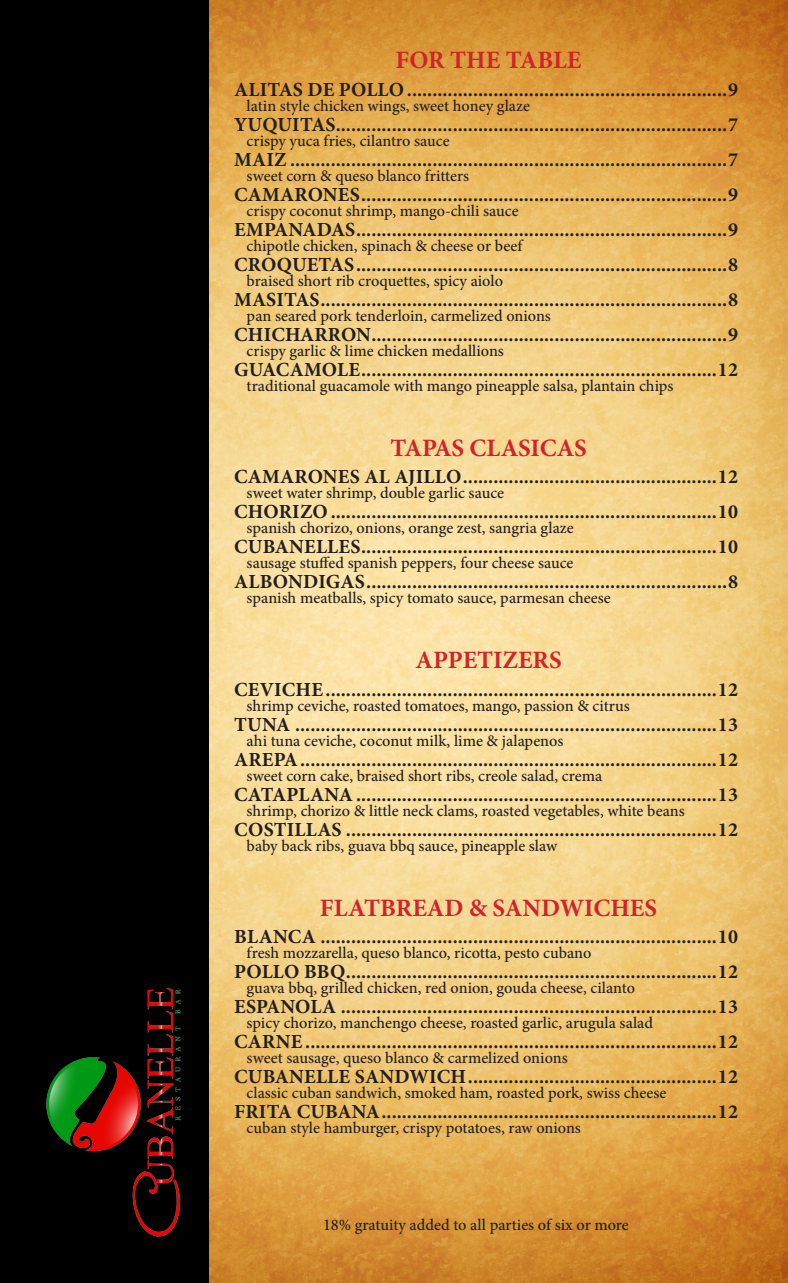
<style>
.page{position:relative;width:788px;height:1283px;background:#fff}
.page>*{position:absolute;margin:0;border:0;box-sizing:border-box;transform-origin:0 0}
.t1{font:700 25px "Minion Pro";color:#d1232a}
.t2{font:700 20px "Minion Pro";letter-spacing:.01em;color:#231f20}
.t3{font:500 16.25px "Minion Pro";color:#231f20}
</style>
<div class="page">
<img style="left:209px;top:0;width:579px;height:1282px">
<div style="left:0;top:0;width:209px;height:1282px;background:#000"></div>
<img style="left:46px;top:988px;width:134px;height:249px">
<p class="t1" style="left:395px;top:42px;width:187px">FOR THE TABLE</p>
<p class="t2" style="left:234px;top:75px;width:505px">ALITAS DE POLLO...............................................................9</p>
<p class="t3" style="left:246px;top:94px;width:285px">latin style chicken wings, sweet honey glaze</p>
<p class="t2" style="left:234px;top:110px;width:505px">YUQUITAS.............................................................................7</p>
<p class="t3" style="left:246px;top:129px;width:204px">crispy yuca fries, cilantro sauce</p>
<p class="t2" style="left:234px;top:145px;width:505px">MAIZ ......................................................................................7</p>
<p class="t3" style="left:246px;top:164px;width:224px">sweet corn &amp; queso blanco fritters</p>
<p class="t2" style="left:234px;top:180px;width:505px">CAMARONES........................................................................9</p>
<p class="t3" style="left:246px;top:199px;width:273px">crispy coconut shrimp, mango-chili sauce</p>
<p class="t2" style="left:234px;top:215px;width:505px">EMPANADAS.........................................................................9</p>
<p class="t3" style="left:246px;top:234px;width:277px">chipotle chicken, spinach &amp; cheese or beef</p>
<p class="t2" style="left:234px;top:250px;width:505px">CROQUETAS.........................................................................8</p>
<p class="t3" style="left:246px;top:269px;width:258px">braised short rib croquettes, spicy aiolo</p>
<p class="t2" style="left:234px;top:285px;width:505px">MASITAS................................................................................8</p>
<p class="t3" style="left:246px;top:304px;width:306px">pan seared pork tenderloin, carmelized onions</p>
<p class="t2" style="left:234px;top:320px;width:505px">CHICHARRON......................................................................9</p>
<p class="t3" style="left:246px;top:339px;width:259px">crispy garlic &amp; lime chicken medallions</p>
<p class="t2" style="left:234px;top:355px;width:505px">GUACAMOLE......................................................................12</p>
<p class="t3" style="left:246px;top:374px;width:428px">traditional guacamole with mango pineapple salsa, plantain chips</p>
<p class="t1" style="left:390px;top:430px;width:198px">TAPAS CLASICAS</p>
<p class="t2" style="left:234px;top:462px;width:505px">CAMARONES AL AJILLO..................................................12</p>
<p class="t3" style="left:246px;top:482px;width:259px">sweet water shrimp, double garlic sauce</p>
<p class="t2" style="left:234px;top:497px;width:505px">CHORIZO............................................................................10</p>
<p class="t3" style="left:246px;top:517px;width:328px">spanish chorizo, onions, orange zest, sangria glaze</p>
<p class="t2" style="left:234px;top:532px;width:505px">CUBANELLES......................................................................10</p>
<p class="t3" style="left:246px;top:552px;width:328px">sausage stuffed spanish peppers, four cheese sauce</p>
<p class="t2" style="left:234px;top:567px;width:505px">ALBONDIGAS.......................................................................8</p>
<p class="t3" style="left:246px;top:587px;width:366px">spanish meatballs, spicy tomato sauce, parmesan cheese</p>
<p class="t1" style="left:415px;top:642px;width:148px">APPETIZERS</p>
<p class="t2" style="left:234px;top:675px;width:505px">CEVICHE.............................................................................12</p>
<p class="t3" style="left:246px;top:694px;width:384px">shrimp ceviche, roasted tomatoes, mango, passion &amp; citrus</p>
<p class="t2" style="left:234px;top:710px;width:505px">TUNA ...................................................................................13</p>
<p class="t3" style="left:246px;top:729px;width:318px">ahi tuna ceviche, coconut milk, lime &amp; jalapenos</p>
<p class="t2" style="left:234px;top:745px;width:505px">AREPA..................................................................................12</p>
<p class="t3" style="left:246px;top:764px;width:357px">sweet corn cake, braised short ribs, creole salad, crema</p>
<p class="t2" style="left:234px;top:780px;width:505px">CATAPLANA .......................................................................13</p>
<p class="t3" style="left:246px;top:799px;width:439px">shrimp, chorizo &amp; little neck clams, roasted vegetables, white beans</p>
<p class="t2" style="left:234px;top:815px;width:505px">COSTILLAS .........................................................................12</p>
<p class="t3" style="left:246px;top:834px;width:312px">baby back ribs, guava bbq sauce, pineapple slaw</p>
<p class="t1" style="left:320px;top:890px;width:338px">FLATBREAD &amp; SANDWICHES</p>
<p class="t2" style="left:234px;top:922px;width:505px">BLANCA ..............................................................................10</p>
<p class="t3" style="left:246px;top:942px;width:346px">fresh mozzarella, queso blanco, ricotta, pesto cubano</p>
<p class="t2" style="left:234px;top:957px;width:505px">POLLO BBQ.........................................................................12</p>
<p class="t3" style="left:246px;top:977px;width:390px">guava bbq, grilled chicken, red onion, gouda cheese, cilanto</p>
<p class="t2" style="left:234px;top:992px;width:505px">ESPANOLA ..........................................................................13</p>
<p class="t3" style="left:246px;top:1012px;width:408px">spicy chorizo, manchengo cheese, roasted garlic, arugula salad</p>
<p class="t2" style="left:234px;top:1027px;width:505px">CARNE .................................................................................12</p>
<p class="t3" style="left:246px;top:1047px;width:322px">sweet sausage, queso blanco &amp; carmelized onions</p>
<p class="t2" style="left:234px;top:1062px;width:505px">CUBANELLE SANDWICH.................................................12</p>
<p class="t3" style="left:246px;top:1082px;width:421px">classic cuban sandwich, smoked ham, roasted pork, swiss cheese</p>
<p class="t2" style="left:234px;top:1097px;width:505px">FRITA CUBANA..................................................................12</p>
<p class="t3" style="left:246px;top:1117px;width:336px">cuban style hamburger, crispy potatoes, raw onions</p>
<p class="t3" style="left:323px;top:1213px;width:307px">18% gratuity added to all parties of six or more</p>
</div>
